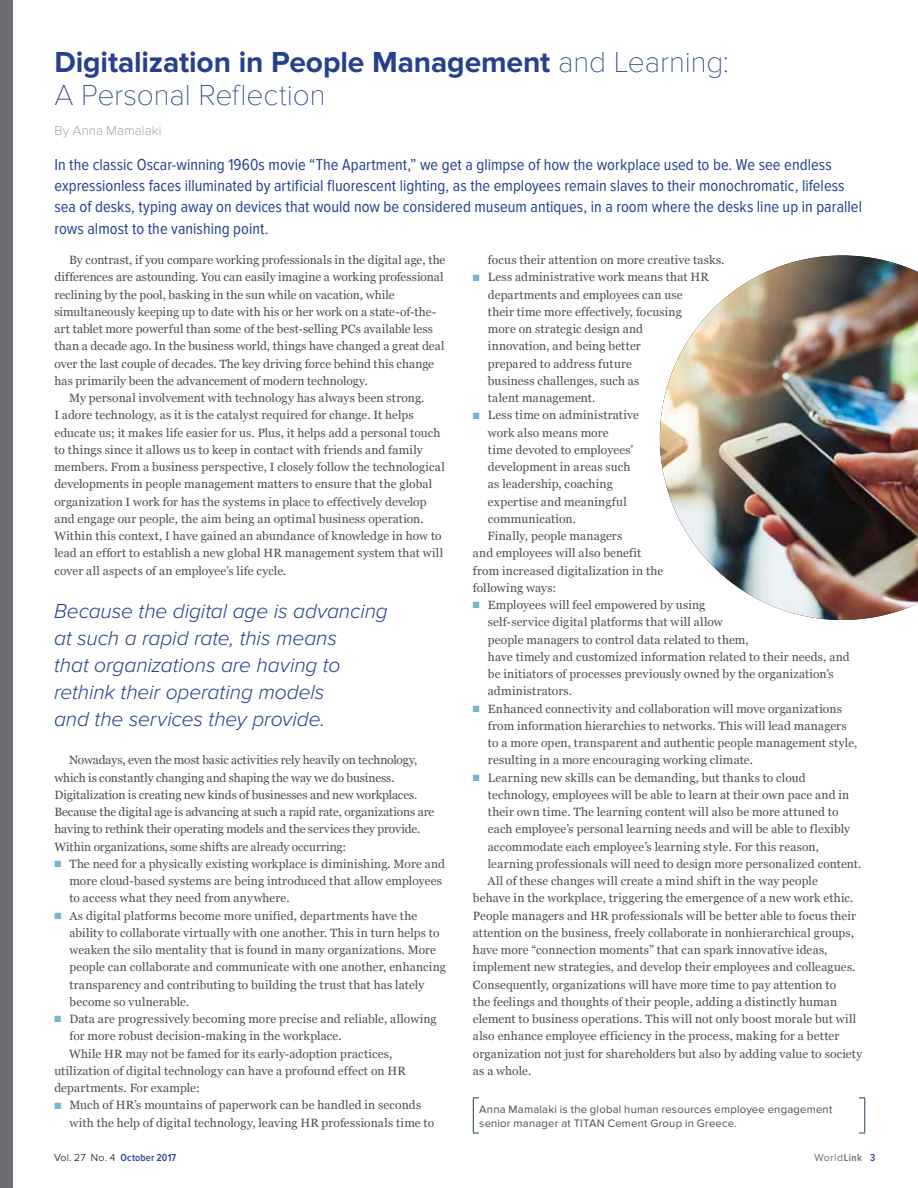
<style>
.page{position:relative;width:918px;height:1188px;background:#fff}
.page>*{position:absolute;margin:0;border:0;box-sizing:border-box;transform-origin:0 0}
.t1{font:700 30px "Proxima Nova";letter-spacing:-.005em;color:#25408f}
.t2{font:100 30px "Proxima Nova T";letter-spacing:-.005em;color:#25408f}
.t3{font:italic 300 21px/27px "Proxima Nova";letter-spacing:-.005em;color:#25408f}
.t4{font:16.5px/21px "Proxima Nova Cond";color:#25408f}
.t5{font:100 13.5px "Proxima Nova T";letter-spacing:.01em;color:#6d6e71}
.t6{font:12px/17.2px "Georgia";letter-spacing:.005em;color:#4d4d4f}
.t7{font:11.25px/14.2px "Proxima Nova";letter-spacing:.02em;color:#4d4d4f}
.t8{font:600 10.5px "Proxima Nova Cond";letter-spacing:.02em;color:#25408f}
.t9{font:10.5px "Proxima Nova";letter-spacing:.045em;color:#6d6e71}
.s1{font-family:"Proxima Nova T";font-weight:100}
.s2{color:#76b4cf}
.s3{font-family:"Proxima Nova";font-weight:300;color:#000}
.s4{font-family:"Proxima Nova Cond";font-weight:600}
.s5{font-family:"Proxima Nova Cond";font-weight:600;color:#25408f}
</style>
<div class="page">
<div style="left:0;top:0;width:14px;height:1188px;background:#6d6e71"></div>
<hr style="left:473px;top:1097px;width:392px;height:1px;background:#1e4358">
<hr style="left:473px;top:1098px;width:1px;height:35px;background:#1e4358">
<hr style="left:864px;top:1098px;width:1px;height:35px;background:#1e4358">
<hr style="left:473px;top:1133px;width:392px;height:1px;background:#1e4358">
<div style="left:479px;top:1090px;width:380px;height:53px;background:#fff"></div>
<img style="left:660px;top:255px;width:258px;height:365px">
<h1 class="t1" style="left:54px;top:44px;width:676px">Digitalization in People Management <span class="s1">and Learning:</span></h1>
<h1 class="t2" style="left:54px;top:78px;width:273px">A Personal Reflection</h1>
<p class="t5" style="left:54px;top:123px;width:109px">By Anna Mamalaki</p>
<p class="t4" style="left:54px;top:155px;width:809px">In the classic Oscar-winning 1960s movie “The Apartment,” we get a glimpse of how the workplace used to be. We see endless expressionless faces illuminated by artificial fluorescent lighting, as the employees remain slaves to their monochromatic, lifeless sea of desks, typing away on devices that would now be considered museum antiques, in a room where the desks line up in parallel rows almost to the vanishing point.</p>
<p class="t6" style="left:69px;top:251px;width:378px">By contrast, if you compare working professionals in the digital age, the</p>
<p class="t6" style="left:54px;top:269px;width:391px">differences are astounding. You can easily imagine a working professional</p>
<p class="t6" style="left:54px;top:286px;width:342px">reclining by the pool, basking in the sun while on vacation, while</p>
<p class="t6" style="left:54px;top:303px;width:383px">simultaneously keeping up to date with his or her work on a state-of-the-</p>
<p class="t6" style="left:54px;top:320px;width:380px">art tablet more powerful than some of the best-selling PCs available less</p>
<p class="t6" style="left:54px;top:338px;width:392px">than a decade ago. In the business world, things have changed a great deal</p>
<p class="t6" style="left:54px;top:355px;width:381px">over the last couple of decades. The key driving force behind this change</p>
<p class="t6" style="left:54px;top:372px;width:315px">has primarily been the advancement of modern technology.</p>
<p class="t6" style="left:69px;top:389px;width:357px">My personal involvement with technology has always been strong.</p>
<p class="t6" style="left:54px;top:407px;width:361px">I adore technology, as it is the catalyst required for change. It helps</p>
<p class="t6" style="left:54px;top:424px;width:387px">educate us; it makes life easier for us. Plus, it helps add a personal touch</p>
<p class="t6" style="left:54px;top:441px;width:370px">to things since it allows us to keep in contact with friends and family</p>
<p class="t6" style="left:54px;top:458px;width:392px">members. From a business perspective, I closely follow the technological</p>
<p class="t6" style="left:54px;top:476px;width:379px">developments in people management matters to ensure that the global</p>
<p class="t6" style="left:54px;top:493px;width:374px">organization I work for has the systems in place to effectively develop</p>
<p class="t6" style="left:54px;top:510px;width:371px">and engage our people, the aim being an optimal business operation.</p>
<p class="t6" style="left:54px;top:527px;width:389px">Within this context, I have gained an abundance of knowledge in how to</p>
<p class="t6" style="left:54px;top:545px;width:390px">lead an effort to establish a new global HR management system that will</p>
<p class="t6" style="left:54px;top:562px;width:234px">cover all aspects of an employee’s life cycle.</p>
<p class="t6" style="left:488px;top:251px;width:238px">focus their attention on more creative tasks.</p>
<p class="t6" style="left:488px;top:269px;width:222px;text-indent:-15px"><span class="s2">■</span> Less administrative work means that HR departments and employees can use their time more effectively, focusing more on strategic design and<br>innovation, and being better<br>prepared to address future<br>business challenges, such as<br>talent management.</p>
<p class="t6" style="left:473px;top:407px;width:167px"><span class="s2">■</span> Less time on administrative</p>
<p class="t6" style="left:488px;top:424px;width:122px">work also means more</p>
<p class="t6" style="left:488px;top:441px;width:147px">time devoted to employees’</p>
<p class="t6" style="left:488px;top:458px;width:144px">development in areas such</p>
<p class="t6" style="left:488px;top:476px;width:126px">as leadership, coaching</p>
<p class="t6" style="left:488px;top:493px;width:140px">expertise and meaningful</p>
<p class="t6" style="left:488px;top:510px;width:90px">communication.</p>
<p class="t6" style="left:488px;top:527px;width:136px">Finally, people managers</p>
<p class="t6" style="left:473px;top:545px;width:170px">and employees will also benefit</p>
<p class="t6" style="left:473px;top:562px;width:192px">from increased digitalization in the</p>
<p class="t6" style="left:473px;top:579px;width:85px">following ways:</p>
<p class="t6" style="left:488px;top:596px;width:363px;text-indent:-15px"><span class="s2">■</span> Employees will feel empowered by using<br>self-service digital platforms that will allow<br>people managers to control data related to them,<br>have timely and customized information related to their needs, and be initiators of processes previously owned by the organization’s administrators.</p>
<p class="t6" style="left:488px;top:700px;width:371px;text-indent:-15px"><span class="s2">■</span> Enhanced connectivity and collaboration will move organizations from information hierarchies to networks. This will lead managers to a more open, transparent and authentic people management style, resulting in a more encouraging working climate.</p>
<p class="t6" style="left:473px;top:769px;width:334px"><span class="s2">■</span> Learning new skills can be demanding, but thanks to cloud</p>
<p class="t6" style="left:488px;top:786px;width:363px">technology, employees will be able to learn at their own pace and in</p>
<p class="t6" style="left:488px;top:803px;width:352px">their own time. The learning content will also be more attuned to</p>
<p class="t6" style="left:488px;top:821px;width:364px">each employee’s personal learning needs and will be able to flexibly</p>
<p class="t6" style="left:488px;top:838px;width:333px">accommodate each employee’s learning style. For this reason,</p>
<p class="t6" style="left:488px;top:855px;width:375px">learning professionals will need to design more personalized content.</p>
<p class="t6" style="left:488px;top:872px;width:332px">All of these changes will create a mind shift in the way people</p>
<p class="t6" style="left:473px;top:890px;width:382px">behave in the workplace, triggering the emergence of a new work ethic.</p>
<p class="t6" style="left:473px;top:907px;width:385px">People managers and HR professionals will be better able to focus their</p>
<p class="t6" style="left:473px;top:924px;width:383px">attention on the business, freely collaborate in nonhierarchical groups,</p>
<p class="t6" style="left:473px;top:941px;width:356px">have more “connection moments” that can spark innovative ideas,</p>
<p class="t6" style="left:473px;top:959px;width:384px">implement new strategies, and develop their employees and colleagues.</p>
<p class="t6" style="left:473px;top:976px;width:365px">Consequently, organizations will have more time to pay attention to</p>
<p class="t6" style="left:473px;top:993px;width:366px">the feelings and thoughts of their people, adding a distinctly human</p>
<p class="t6" style="left:473px;top:1010px;width:385px">element to business operations. This will not only boost morale but will</p>
<p class="t6" style="left:473px;top:1028px;width:368px">also enhance employee efficiency in the process, making for a better</p>
<p class="t6" style="left:473px;top:1045px;width:391px">organization not just for shareholders but also by adding value to society</p>
<p class="t6" style="left:473px;top:1062px;width:60px">as a whole.</p>
<p class="t7" style="left:479px;top:1102px;width:355px">Anna Mamalaki is the global human resources employee engagement senior manager at TITAN Cement Group in Greece.</p>
<h2 class="t3" style="left:54px;top:598px;width:335px">Because the digital age is advancing at such a rapid rate, this means<br>that organizations are having to rethink their operating models<br>and the services they provide.</h2>
<p class="t6" style="left:54px;top:752px;width:382px;text-indent:15px">Nowadays, even the most basic activities rely heavily on technology, which is constantly changing and shaping the way we do business.<br>Digitalization is creating new kinds of businesses and new workplaces.<br>Because the digital age is advancing at such a rapid rate, organizations are having to rethink their operating models and the services they provide.<br>Within organizations, some shifts are already occurring:</p>
<p class="t6" style="left:69px;top:855px;width:377px;text-indent:-15px"><span class="s2">■</span> The need for a physically existing workplace is diminishing. More and more cloud-based systems are being introduced that allow employees to access what they need from anywhere.</p>
<p class="t6" style="left:69px;top:907px;width:378px;text-indent:-15px"><span class="s2">■</span> As digital platforms become more unified, departments have the ability to collaborate virtually with one another. This in turn helps to weaken the silo mentality that is found in many organizations. More people can collaborate and communicate with one another, enhancing transparency and contributing to building the trust that has lately become so vulnerable.</p>
<p class="t6" style="left:54px;top:1010px;width:384px"><span class="s2">■</span> Data are progressively becoming more precise and reliable, allowing</p>
<p class="t6" style="left:69px;top:1028px;width:274px">for more robust decision-making in the workplace.</p>
<p class="t6" style="left:69px;top:1045px;width:325px">While HR may not be famed for its early-adoption practices,</p>
<p class="t6" style="left:54px;top:1062px;width:353px">utilization of digital technology can have a profound effect on HR</p>
<p class="t6" style="left:54px;top:1079px;width:147px">departments. For example:</p>
<p class="t6" style="left:69px;top:1097px;width:366px;text-indent:-15px"><span class="s2">■</span> Much of HR’s mountains of paperwork can be handled in seconds with the help of digital technology, leaving HR professionals time to</p>
<p class="t8" style="left:54px;top:1152px;width:124px"><span class="s3">Vol. 27 No. 4</span> October 2017</p>
<p class="t9" style="left:814px;top:1151px;width:62px">World<span class="s4">Link</span> <span class="s5">3</span></p>
</div>
